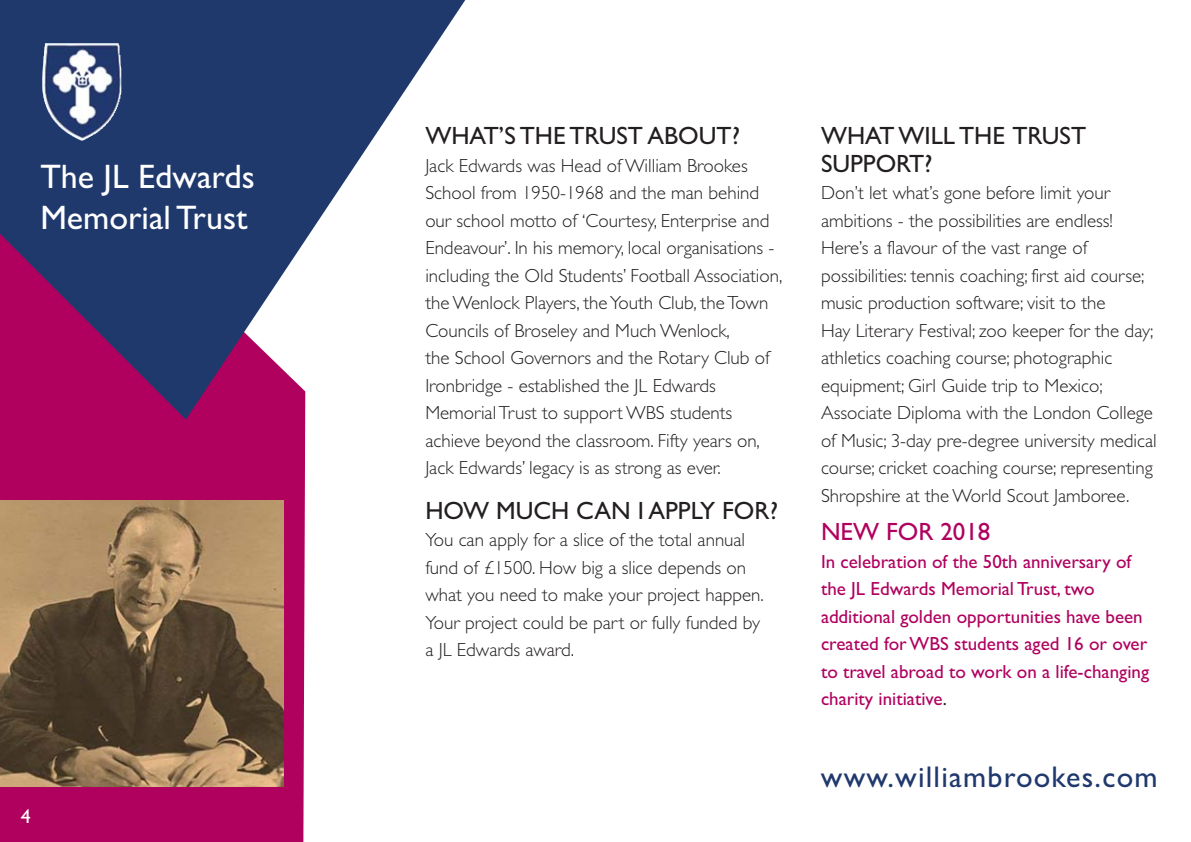
<style>
.page{position:relative;width:1191px;height:842px;background:#fff}
.page>*{position:absolute;margin:0;border:0;box-sizing:border-box;transform-origin:0 0}
.t1{font:34px/40.8px "Gill Sans";color:#fff}
.t2{font:30px "Gill Sans";letter-spacing:.04em;color:#20396d}
.t3{font:25px/27.6px "Gill Sans";color:#231f20}
.t4{font:25px "Gill Sans";color:#231f20}
.t5{font:25px "Gill Sans";color:#b0015e}
.t6{font:20px "Gill Sans";color:#fff}
.t7{font:300 19px/27.6px "Gill Sans";color:#231f20}
.t8{font:19px/27.6px "Gill Sans";color:#b0015e}
.s1{color:#231f20}
</style>
<div class="page">
<div style="left:0;top:420px;width:305px;height:422px;background:#b0015e"></div>
<svg style="left:0;top:0;width:466px;height:420px;fill:#20396d"></svg>
<img style="left:42px;top:43px;width:80px;height:98px">
<img style="left:0;top:500px;width:283px;height:287px">
<h1 class="t1" style="left:40px;top:156px;width:216px">The JL Edwards<br>Memorial Trust</h1>
<p class="t6" style="left:21px;top:809px;width:11px">4</p>
<h3 class="t4" style="left:425px;top:127px;width:316px">WHAT’S THE TRUST ABOUT?</h3>
<p class="t7" style="left:425px;top:153px;width:358px">Jack Edwards was Head of William Brookes School from 1950-1968 and the man behind our school motto of ‘Courtesy, Enterprise and Endeavour’. In his memory, local organisations - including the Old Students’ Football Association, the Wenlock Players, the Youth Club, the Town Councils of Broseley and Much Wenlock,<br>the School Governors and the Rotary Club of Ironbridge - established the JL Edwards Memorial Trust to support WBS students achieve beyond the classroom. Fifty years on, Jack Edwards’ legacy is as strong as ever.</p>
<h3 class="t3" style="left:425px;top:496px;width:354px">HOW MUCH CAN I APPLY FOR?</h3>
<p class="t7" style="left:425px;top:528px;width:340px">You can apply for a slice of the total annual fund of £1500. How big a slice depends on what you need to make your project happen.<br>Your project could be part or fully funded by a JL Edwards award.</p>
<h3 class="t3" style="left:821px;top:122px;width:267px">WHAT WILL THE TRUST<br>SUPPORT?</h3>
<p class="t7" style="left:821px;top:181px;width:337px">Don’t let what’s gone before limit your ambitions - the possibilities are endless!<br>Here’s a flavour of the vast range of possibilities: tennis coaching; first aid course; music production software; visit to the<br>Hay Literary Festival; zoo keeper for the day; athletics coaching course; photographic equipment; Girl Guide trip to Mexico; Associate Diploma with the London College of Music; 3-day pre-degree university medical course; cricket coaching course; representing Shropshire at the World Scout Jamboree.</p>
<h3 class="t5" style="left:821px;top:517px;width:171px">NEW FOR 2018</h3>
<p class="t8" style="left:821px;top:550px;width:329px">In celebration of the 50th anniversary of the JL Edwards Memorial Trust, two additional golden opportunities have been created for WBS students aged 16 or over to travel abroad to work on a life-changing charity initiative<span class="s1">.</span></p>
<h2 class="t2" style="left:821px;top:766px;width:338px">www.williambrookes.com</h2>
</div>
